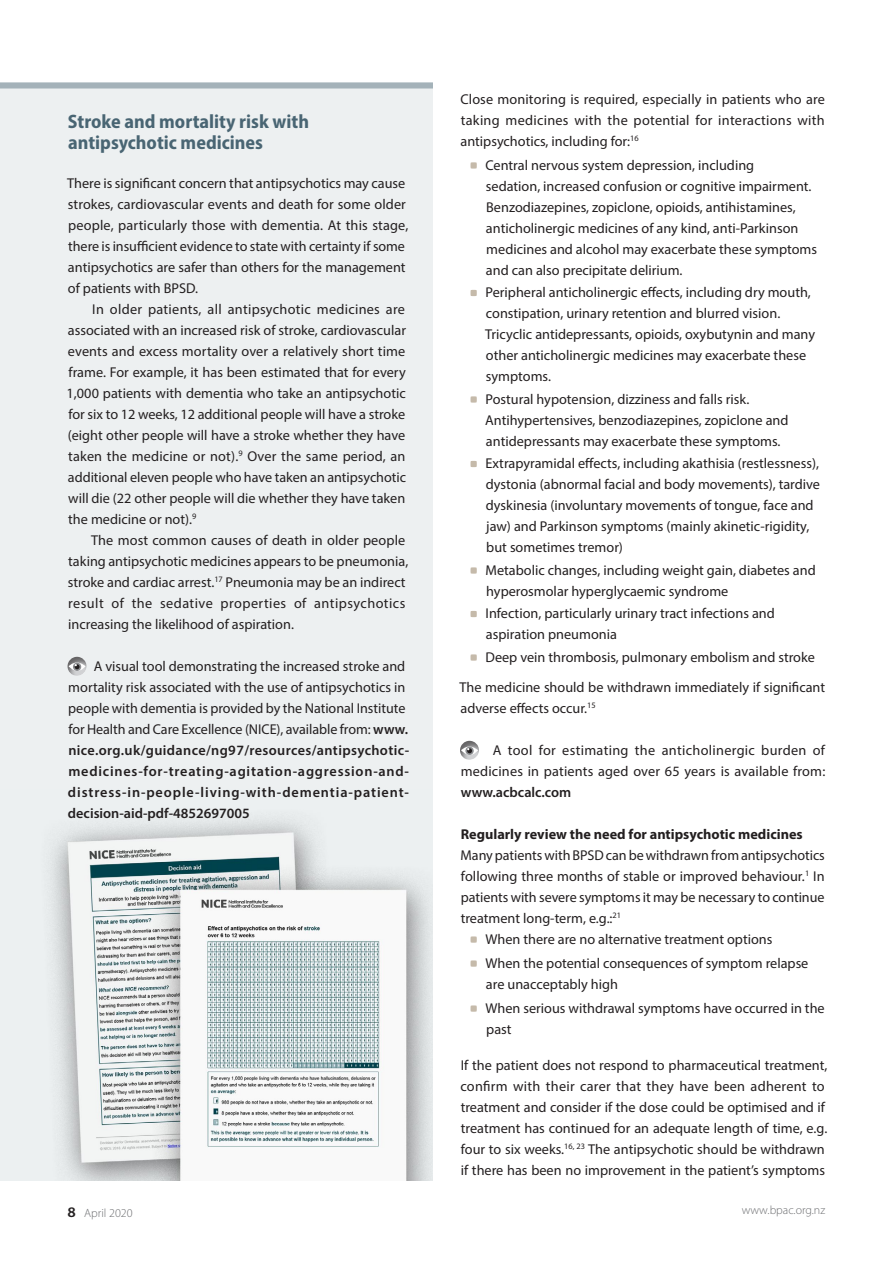
<style>
.page{position:relative;width:893px;height:1263px;background:#fff}
.page>*{position:absolute;margin:0;border:0;box-sizing:border-box;transform-origin:0 0}
.A_head{font:700 semi-condensed 19.5px/21px "Myriad Pro";color:#496573}
.Bullet_List{font:14.25px/21px "Myriad Pro";color:#231f20}
.Body{font:14.25px/21px "Myriad Pro";color:#231f20}
.Body-First_Line_Inde{font:14.25px/21px "Myriad Pro";color:#231f20;text-align:justify}
.Body_Line_Space{font:14.25px/21px "Myriad Pro";color:#231f20;text-align:justify}
.C_head{font:700 14.25px "Myriad Pro";color:#231f20}
.Bullet_List_Last_Ite{font:14.25px "Myriad Pro";color:#231f20}
.t1{font:300 12px "Myriad Pro";color:#6c6d70}
.s1{font-weight:600}
.s2{font-weight:600;font-size:15.75px;color:#231f20}
</style>
<div class="page">
<div style="left:0;top:82px;width:433px;height:1098px;background:#edf0f1"></div>
<img style="left:49px;top:818px;width:383px;height:362px">
<div style="left:0;top:83px;width:433px;height:6px;background:#a4b2b9"></div>
<div style="left:65px;top:655px;width:23px;height:22px;background:#231f20;opacity:.6"></div>
<svg style="left:69px;top:662px;width:17px;height:9px"></svg>
<svg style="left:73px;top:663px;width:8px;height:8px"></svg>
<svg style="left:75px;top:664px;width:5px;height:5px"></svg>
<svg style="left:470px;top:162px;width:7px;height:7px"></svg>
<svg style="left:470px;top:290px;width:7px;height:6px"></svg>
<svg style="left:470px;top:396px;width:7px;height:7px"></svg>
<svg style="left:470px;top:461px;width:7px;height:6px"></svg>
<svg style="left:470px;top:567px;width:7px;height:7px"></svg>
<svg style="left:470px;top:611px;width:7px;height:6px"></svg>
<svg style="left:470px;top:654px;width:7px;height:7px"></svg>
<div style="left:458px;top:739px;width:22px;height:22px;background:#231f20;opacity:.6"></div>
<svg style="left:461px;top:746px;width:17px;height:9px"></svg>
<svg style="left:465px;top:747px;width:9px;height:8px"></svg>
<svg style="left:467px;top:748px;width:5px;height:5px"></svg>
<svg style="left:470px;top:936px;width:7px;height:7px"></svg>
<svg style="left:470px;top:960px;width:7px;height:7px"></svg>
<svg style="left:470px;top:1005px;width:7px;height:7px"></svg>
<p class="A_head" style="left:68px;top:111px;width:243px">Stroke and mortality risk with antipsychotic medicines</p>
<p class="Body" style="left:67px;top:172px;width:343px">There is significant concern that antipsychotics may cause strokes, cardiovascular events and death for some older people, particularly those with dementia. At this stage, there is insufficient evidence to state with certainty if some antipsychotics are safer than others for the management of patients with BPSD.</p>
<p class="Body-First_Line_Inde" style="left:67px;top:298px;width:341px;text-indent:26px">In older patients, all antipsychotic medicines are associated with an increased risk of stroke, cardiovascular events and excess mortality over a relatively short time frame. For example, it has been estimated that for every 1,000 patients with dementia who take an antipsychotic for six to 12 weeks, 12 additional people will have a stroke (eight other people will have a stroke whether they have taken the medicine or not).<sup>9</sup> Over the same period, an additional eleven people who have taken an antipsychotic will die (22 other people will die whether they have taken the medicine or not).<sup>9</sup></p>
<p class="Body-First_Line_Inde" style="left:68px;top:529px;width:342px;text-align:left;text-indent:23px">The most common causes of death in older people taking antipsychotic medicines appears to be pneumonia, stroke and cardiac arrest.<sup>17</sup> Pneumonia may be an indirect result of the sedative properties of antipsychotics increasing the likelihood of aspiration.</p>
<p class="Body_Line_Space" style="left:68px;top:655px;width:343px;text-align:left;text-indent:26px">A visual tool demonstrating the increased stroke and mortality risk associated with the use of antipsychotics in people with dementia is provided by the National Institute for Health and Care Excellence (NICE), available from: <span class="s1">www. nice.org.uk/guidance/ng97/resources/antipsychotic&shy;medicines-for-treating-agitation-aggression-and&shy;distress-in-people-living-with-dementia-patient&shy;decision-aid-pdf-4852697005</span></p>
<p class="Body_Line_Space" style="left:460px;top:88px;width:366px">Close monitoring is required, especially in patients who are taking medicines with the potential for interactions with antipsychotics, including for:<sup>16</sup></p>
<p class="Bullet_List" style="left:485px;top:154px;width:333px">Central nervous system depression, including<br>sedation, increased confusion or cognitive impairment.<br>Benzodiazepines, zopiclone, opioids, antihistamines, anticholinergic medicines of any kind, anti-Parkinson medicines and alcohol may exacerbate these symptoms and can also precipitate delirium.</p>
<p class="Bullet_List" style="left:485px;top:281px;width:331px">Peripheral anticholinergic effects, including dry mouth, constipation, urinary retention and blurred vision.<br>Tricyclic antidepressants, opioids, oxybutynin and many other anticholinergic medicines may exacerbate these symptoms.</p>
<p class="Bullet_List" style="left:485px;top:388px;width:305px">Postural hypotension, dizziness and falls risk.<br>Antihypertensives, benzodiazepines, zopiclone and antidepressants may exacerbate these symptoms.</p>
<p class="Bullet_List" style="left:485px;top:452px;width:336px">Extrapyramidal effects, including akathisia (restlessness), dystonia (abnormal facial and body movements), tardive dyskinesia (involuntary movements of tongue, face and jaw) and Parkinson symptoms (mainly akinetic-rigidity, but sometimes tremor)</p>
<p class="Bullet_List" style="left:485px;top:559px;width:332px">Metabolic changes, including weight gain, diabetes and hyperosmolar hyperglycaemic syndrome</p>
<p class="Bullet_List" style="left:485px;top:602px;width:291px">Infection, particularly urinary tract infections and aspiration pneumonia</p>
<p class="Bullet_List_Last_Ite" style="left:485px;top:648px;width:331px">Deep vein thrombosis, pulmonary embolism and stroke</p>
<p class="Body" style="left:460px;top:676px;width:367px">The medicine should be withdrawn immediately if significant adverse effects occur.<sup>15</sup></p>
<p class="Body_Line_Space" style="left:461px;top:739px;width:366px;text-indent:32px">A tool for estimating the anticholinergic burden of medicines in patients aged over 65 years is available from: <span class="s1">www.acbcalc.com</span></p>
<p class="C_head" style="left:461px;top:824px;width:343px">Regularly review the need for antipsychotic medicines</p>
<p class="Body" style="left:461px;top:844px;width:366px;text-align:justify">Many patients with BPSD can be withdrawn from antipsychotics following three months of stable or improved behaviour.<sup>1</sup> In patients with severe symptoms it may be necessary to continue treatment long-term, e.g.:<sup>21</sup></p>
<p class="Bullet_List" style="left:485px;top:928px;width:288px">When there are no alternative treatment options</p>
<p class="Bullet_List" style="left:485px;top:952px;width:324px">When the potential consequences of symptom relapse are unacceptably high</p>
<p class="Bullet_List" style="left:485px;top:997px;width:341px">When serious withdrawal symptoms have occurred in the past</p>
<p class="Body" style="left:460px;top:1054px;width:368px">If the patient does not respond to pharmaceutical treatment, confirm with their carer that they have been adherent to treatment and consider if the dose could be optimised and if treatment has continued for an adequate length of time, e.g. four to six weeks.<sup>16,</sup> <sup>23</sup> The antipsychotic should be withdrawn if there has been no improvement in the patient’s symptoms</p>
<p class="t1" style="left:68px;top:1206px;width:67px"><span class="s2">8</span> April 2020</p>
<p class="t1" style="left:742px;top:1202px;width:85px">www.bpac.org.nz</p>
</div>
